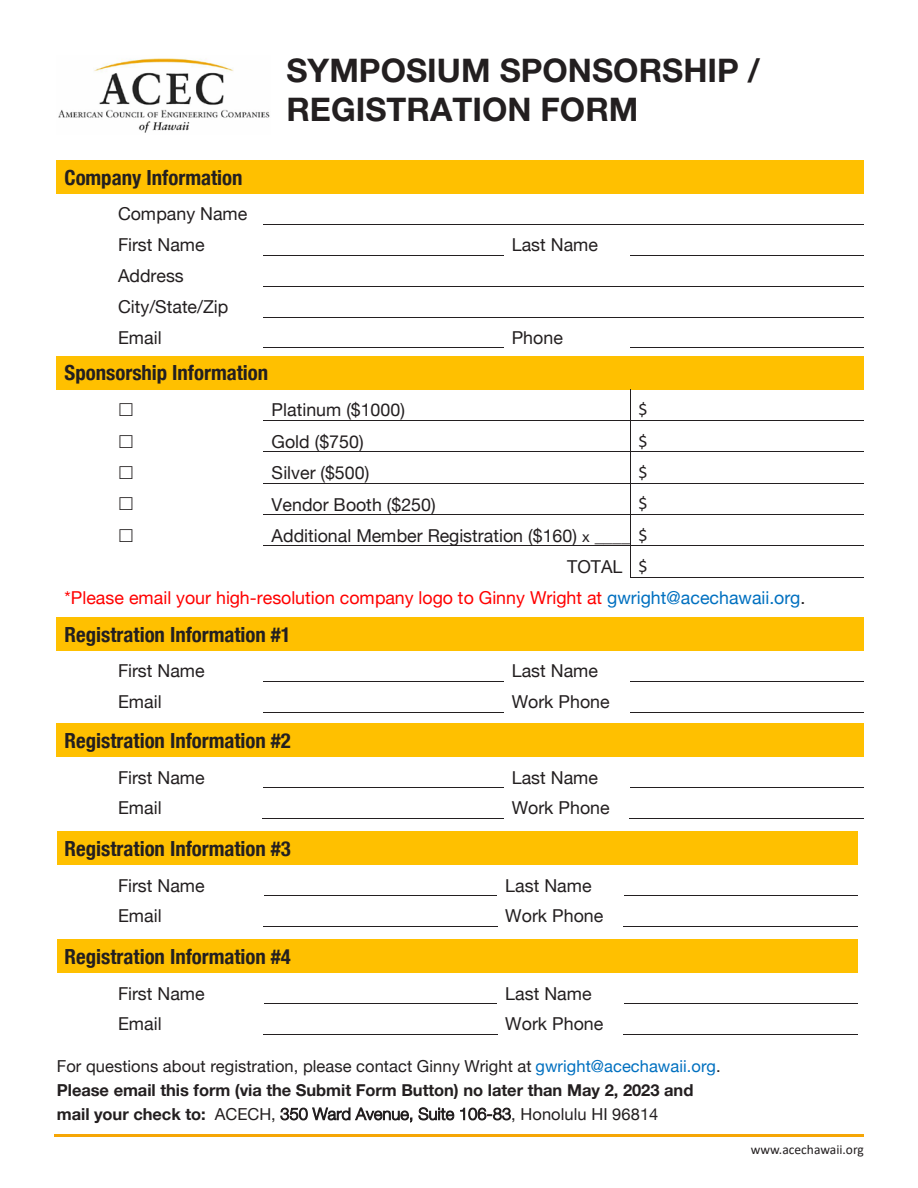
<style>
.page{position:relative;width:918px;height:1188px;background:#fff}
.page>*{position:absolute;margin:0;border:0;box-sizing:border-box;transform-origin:0 0}
.t1{font:700 32.55px/39.2px "Helvetica Neue LT Std";color:#231f20}
.t2{font:700 condensed 20.85px "Helvetica Neue";color:#231f20}
.t3{font:17.85px/30.9px "Helvetica Neue";color:#231f20}
.t4{font:17.85px "Helvetica Neue";color:#f00}
.t5{font:17.85px "Calibri";color:#231f20}
.t6{font:700 16.5px/24px "Helvetica Neue LT Std";letter-spacing:-.005em;color:#231f20}
.t7{font:16.5px "Helvetica Neue";letter-spacing:.005em;color:#231f20}
.t8{font:13.5px "Calibri";color:#231f20}
.s1{font-size:14.7px}
.s2{font-family:"Calibri"}
.s3{color:#0070c0}
.s4{color:#231f20}
.s5{font-family:"Helvetica Neue"}
.s6{font-family:"Helvetica Neue";font-weight:400}
.s7{font-weight:300}
</style>
<div class="page">
<hr style="left:54px;top:1134px;width:810px;height:3px;background:#f6a605">
<img style="left:58px;top:58px;width:212px;height:75px">
<div style="left:65px;top:160px;width:791px;height:34px;background:#ffc000"></div>
<hr style="left:264px;top:224px;width:240px;height:1px;background:#231f20">
<hr style="left:504px;top:224px;width:127px;height:1px;background:#231f20">
<hr style="left:631px;top:224px;width:233px;height:1px;background:#231f20">
<hr style="left:264px;top:255px;width:240px;height:1px;background:#231f20">
<hr style="left:631px;top:255px;width:233px;height:1px;background:#231f20">
<hr style="left:264px;top:286px;width:600px;height:1px;background:#231f20">
<hr style="left:264px;top:317px;width:240px;height:1px;background:#231f20">
<hr style="left:504px;top:317px;width:127px;height:1px;background:#231f20">
<hr style="left:631px;top:317px;width:233px;height:1px;background:#231f20">
<hr style="left:264px;top:347px;width:240px;height:1px;background:#231f20">
<hr style="left:631px;top:347px;width:233px;height:1px;background:#231f20">
<div style="left:65px;top:356px;width:791px;height:34px;background:#ffc000"></div>
<hr style="left:630px;top:390px;width:1px;height:30px;background:#231f20">
<hr style="left:264px;top:420px;width:240px;height:1px;background:#231f20">
<hr style="left:504px;top:420px;width:126px;height:1px;background:#231f20">
<hr style="left:631px;top:420px;width:233px;height:1px;background:#231f20">
<hr style="left:630px;top:421px;width:1px;height:30px;background:#231f20">
<hr style="left:264px;top:451px;width:240px;height:1px;background:#231f20">
<hr style="left:504px;top:451px;width:126px;height:1px;background:#231f20">
<hr style="left:631px;top:451px;width:233px;height:1px;background:#231f20">
<hr style="left:630px;top:452px;width:1px;height:31px;background:#231f20">
<hr style="left:264px;top:483px;width:240px;height:1px;background:#231f20">
<hr style="left:504px;top:483px;width:126px;height:1px;background:#231f20">
<hr style="left:631px;top:483px;width:233px;height:1px;background:#231f20">
<hr style="left:630px;top:484px;width:1px;height:30px;background:#231f20">
<hr style="left:264px;top:514px;width:240px;height:1px;background:#231f20">
<hr style="left:504px;top:514px;width:126px;height:1px;background:#231f20">
<hr style="left:631px;top:514px;width:233px;height:1px;background:#231f20">
<hr style="left:630px;top:515px;width:1px;height:31px;background:#231f20">
<hr style="left:264px;top:546px;width:240px;height:1px;background:#231f20">
<hr style="left:504px;top:546px;width:126px;height:1px;background:#231f20">
<hr style="left:631px;top:546px;width:233px;height:1px;background:#231f20">
<hr style="left:630px;top:546px;width:1px;height:31px;background:#231f20">
<hr style="left:631px;top:577px;width:233px;height:1px;background:#231f20">
<div style="left:65px;top:617px;width:791px;height:34px;background:#ffc000"></div>
<hr style="left:264px;top:681px;width:99px;height:1px;background:#231f20">
<hr style="left:363px;top:681px;width:141px;height:1px;background:#231f20">
<hr style="left:631px;top:681px;width:233px;height:1px;background:#231f20">
<hr style="left:264px;top:712px;width:240px;height:1px;background:#231f20">
<hr style="left:631px;top:712px;width:233px;height:1px;background:#231f20">
<div style="left:65px;top:723px;width:791px;height:34px;background:#ffc000"></div>
<hr style="left:264px;top:787px;width:99px;height:1px;background:#231f20">
<hr style="left:363px;top:787px;width:141px;height:1px;background:#231f20">
<hr style="left:631px;top:787px;width:233px;height:1px;background:#231f20">
<hr style="left:263px;top:818px;width:241px;height:1px;background:#231f20">
<hr style="left:630px;top:818px;width:234px;height:1px;background:#231f20">
<div style="left:65px;top:831px;width:785px;height:34px;background:#ffc000"></div>
<hr style="left:264px;top:895px;width:99px;height:1px;background:#231f20">
<hr style="left:363px;top:895px;width:134px;height:1px;background:#231f20">
<hr style="left:624px;top:895px;width:234px;height:1px;background:#231f20">
<hr style="left:263px;top:926px;width:234px;height:1px;background:#231f20">
<hr style="left:623px;top:926px;width:235px;height:1px;background:#231f20">
<div style="left:65px;top:939px;width:785px;height:34px;background:#ffc000"></div>
<hr style="left:264px;top:1003px;width:99px;height:1px;background:#231f20">
<hr style="left:363px;top:1003px;width:134px;height:1px;background:#231f20">
<hr style="left:624px;top:1003px;width:234px;height:1px;background:#231f20">
<hr style="left:263px;top:1034px;width:234px;height:1px;background:#231f20">
<hr style="left:623px;top:1034px;width:235px;height:1px;background:#231f20">
<p class="t2" style="left:65px;top:165px;width:179px">Company Information</p>
<p class="t3" style="left:118px;top:198px;width:131px">Company Name<br>First Name</p>
<p class="t3" style="left:118px;top:260px;width:112px">Address<br>City/State/Zip<br>Email</p>
<p class="t2" style="left:65px;top:360px;width:205px">Sponsorship Information</p>
<h1 class="t1" style="left:286px;top:50px;width:475px">SYMPOSIUM SPONSORSHIP /<br>REGISTRATION FORM</h1>
<p class="t3" style="left:512px;top:229px;width:88px">Last Name</p>
<p class="t3" style="left:512px;top:322px;width:53px">Phone</p>
<p class="t3" style="left:272px;top:394px;width:135px">Platinum ($1000)</p>
<p class="t5" style="left:639px;top:397px;width:11px">$</p>
<p class="t3" style="left:272px;top:426px;width:94px">Gold ($750)</p>
<p class="t5" style="left:639px;top:428px;width:11px">$</p>
<p class="t3" style="left:272px;top:457px;width:99px">Silver ($500)</p>
<p class="t5" style="left:639px;top:460px;width:11px">$</p>
<p class="t3" style="left:272px;top:488px;width:166px">Vendor Booth ($250)</p>
<p class="t5" style="left:639px;top:491px;width:11px">$</p>
<p class="t3" style="left:272px;top:520px;width:378px">Additional Member Registration ($160) <span class="s1">x</span> ____ <span class="s2">$</span></p>
<p class="t3" style="left:567px;top:551px;width:82px">TOTAL <span class="s2">$</span></p>
<p class="t4" style="left:65px;top:587px;width:742px">*Please email your high-resolution company logo to Ginny Wright at <span class="s3">gwright@acechawaii.org</span><span class="s4">.</span></p>
<p class="t2" style="left:65px;top:622px;width:228px">Registration Information #1</p>
<p class="t3" style="left:118px;top:655px;width:88px">First Name</p>
<p class="t3" style="left:512px;top:655px;width:88px">Last Name</p>
<p class="t3" style="left:118px;top:686px;width:45px">Email</p>
<p class="t3" style="left:512px;top:686px;width:100px">Work Phone</p>
<p class="t2" style="left:65px;top:728px;width:228px">Registration Information #2</p>
<p class="t3" style="left:118px;top:762px;width:88px">First Name</p>
<p class="t3" style="left:512px;top:762px;width:88px">Last Name</p>
<p class="t3" style="left:118px;top:792px;width:45px">Email</p>
<p class="t3" style="left:512px;top:792px;width:100px">Work Phone</p>
<p class="t2" style="left:65px;top:836px;width:228px">Registration Information #3</p>
<p class="t3" style="left:118px;top:870px;width:88px">First Name</p>
<p class="t3" style="left:505px;top:870px;width:88px">Last Name</p>
<p class="t3" style="left:118px;top:900px;width:45px">Email</p>
<p class="t3" style="left:505px;top:900px;width:100px">Work Phone</p>
<p class="t2" style="left:65px;top:944px;width:228px">Registration Information #4</p>
<p class="t3" style="left:118px;top:978px;width:88px">First Name</p>
<p class="t3" style="left:505px;top:978px;width:88px">Last Name</p>
<p class="t3" style="left:118px;top:1008px;width:45px">Email</p>
<p class="t3" style="left:505px;top:1008px;width:100px">Work Phone</p>
<p class="t7" style="left:57px;top:1056px;width:665px">For questions about registration, please contact Ginny Wright at <span class="s3">gwright@acechawaii.org</span>.</p>
<p class="t6" style="left:57px;top:1077px;width:638px"><span class="s5">Please email this form</span> (via the Submit Form Button) no later than May 2, 2023 <span class="s5">and mail your check to:</span> <span class="s6">ACECH,</span> <span class="s7">350 Ward Avenue, Suite 106-83</span><span class="s6">, Honolulu HI 96814</span></p>
<p class="t8" style="left:751px;top:1140px;width:115px">www.acechawaii.org</p>
</div>
